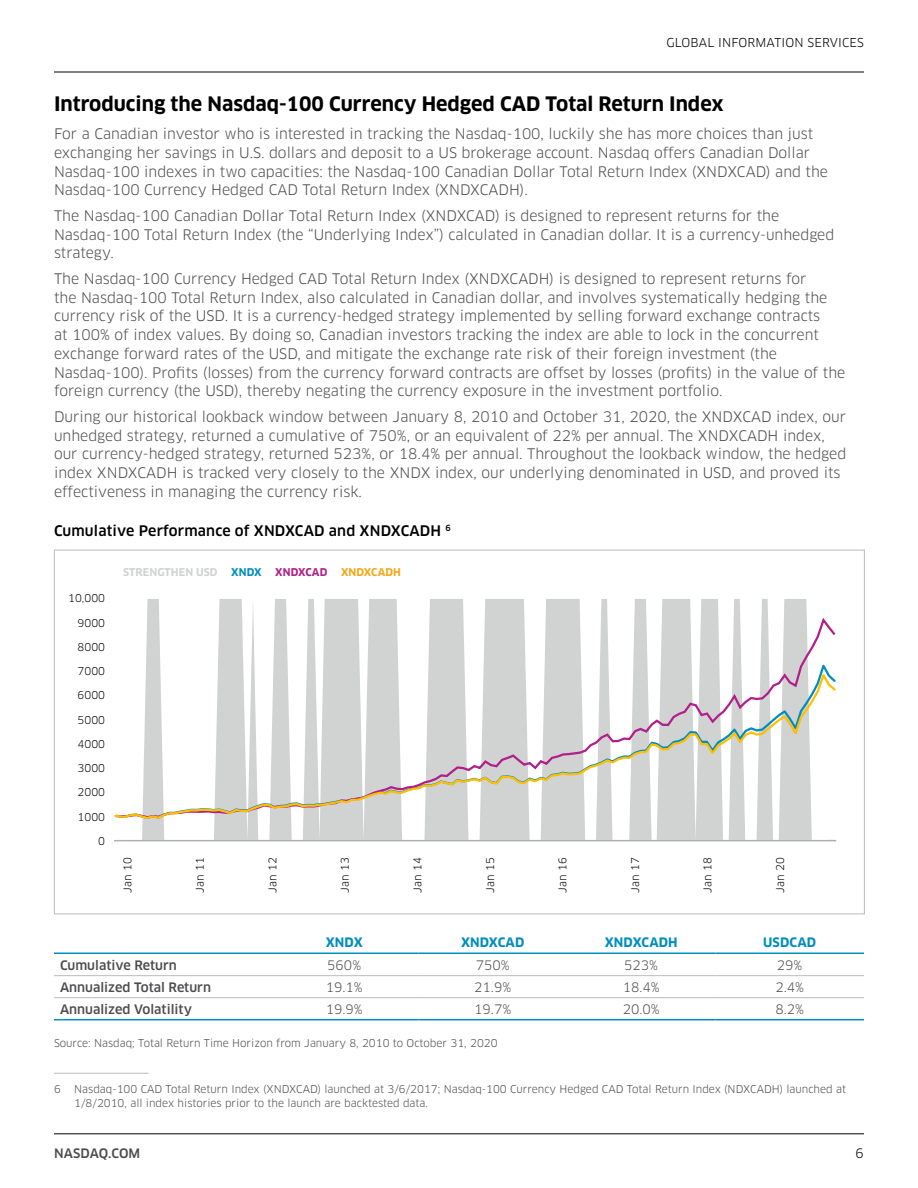
<style>
.page{position:relative;width:918px;height:1188px;background:#fff}
.page>*{position:absolute;margin:0;border:0;box-sizing:border-box;transform-origin:0 0}
.t1{font:700 19.5px "Clan Pro";color:#000}
.t2{font:14.25px/18.8px "Clan Pro";color:#4d4d4f}
.t3{font:500 14.25px "Clan Pro";letter-spacing:.01em;color:#000}
.t4{font:500 12.75px "Clan Pro";color:#4d4d4f}
.t5{font:12.75px "Clan Pro";color:#4d4d4f}
.t6{font:700 12.75px "Clan Pro";letter-spacing:.01em;color:#008ebe}
.t7{font:12.75px "Clan Pro";color:#000}
.t8{font:12px "Clan Pro";letter-spacing:.01em;color:#000}
.t9{font:10.5px/13.5px "Clan Pro";color:#4d4d4f}
.t10{font:10.5px "Clan Pro";color:#000}
.t11{font:700 10.5px "Clan Pro";letter-spacing:.01em;color:#d1d2d2}
.t12{font:700 10.5px "Clan Pro";letter-spacing:.01em;color:#f7a71b}
.t13{font:700 10.5px "Clan Pro";letter-spacing:.01em;color:#b11f8b}
.t14{font:700 10.5px "Clan Pro";color:#008ebe}
</style>
<div class="page">
<hr style="left:54px;top:1134px;width:810px;height:1px;background:#000">
<hr style="left:54px;top:72px;width:810px;height:1px;background:#000">
<hr style="left:54px;top:953px;width:216px;height:1px;background:#008ebe">
<hr style="left:270px;top:953px;width:148px;height:1px;background:#008ebe">
<hr style="left:418px;top:953px;width:149px;height:1px;background:#008ebe">
<hr style="left:567px;top:953px;width:149px;height:1px;background:#008ebe">
<hr style="left:716px;top:953px;width:148px;height:1px;background:#008ebe">
<hr style="left:54px;top:975px;width:216px;height:1px;background:#bdbbbb">
<hr style="left:270px;top:975px;width:148px;height:1px;background:#bdbbbb">
<hr style="left:418px;top:975px;width:149px;height:1px;background:#bdbbbb">
<hr style="left:567px;top:975px;width:149px;height:1px;background:#bdbbbb">
<hr style="left:716px;top:975px;width:148px;height:1px;background:#bdbbbb">
<hr style="left:54px;top:997px;width:216px;height:1px;background:#bdbbbb">
<hr style="left:270px;top:997px;width:148px;height:1px;background:#bdbbbb">
<hr style="left:418px;top:997px;width:149px;height:1px;background:#bdbbbb">
<hr style="left:567px;top:997px;width:149px;height:1px;background:#bdbbbb">
<hr style="left:716px;top:997px;width:148px;height:1px;background:#bdbbbb">
<hr style="left:54px;top:1019px;width:216px;height:1px;background:#008ebe">
<hr style="left:270px;top:1019px;width:148px;height:1px;background:#008ebe">
<hr style="left:418px;top:1019px;width:149px;height:1px;background:#008ebe">
<hr style="left:567px;top:1019px;width:149px;height:1px;background:#008ebe">
<hr style="left:716px;top:1019px;width:148px;height:1px;background:#008ebe">
<hr style="left:54px;top:1073px;width:94px;height:1px;background:#bdbbbb">
<svg style="left:142px;top:599px;width:692px;height:241px;fill:#d1d2d2"></svg>
<svg style="left:142px;top:615px;width:694px;height:55px"></svg>
<svg style="left:114px;top:670px;width:722px;height:151px"></svg>
<hr style="left:114px;top:840px;width:722px;height:1px;background:#aeb1b1">
<p class="t8" style="left:666px;top:35px;width:199px">GLOBAL INFORMATION SERVICES</p>
<h1 class="t1" style="left:54px;top:93px;width:671px">Introducing the Nasdaq-100 Currency Hedged CAD Total Return Index</h1>
<p class="t2" style="left:54px;top:125px;width:776px">For a Canadian investor who is interested in tracking the Nasdaq-100, luckily she has more choices than just exchanging her savings in U.S. dollars and deposit to a US brokerage account. Nasdaq offers Canadian Dollar Nasdaq-100 indexes in two capacities: the Nasdaq-100 Canadian Dollar Total Return Index (XNDXCAD) and the Nasdaq-100 Currency Hedged CAD Total Return Index (XNDXCADH).</p>
<p class="t2" style="left:54px;top:206px;width:782px">The Nasdaq-100 Canadian Dollar Total Return Index (XNDXCAD) is designed to represent returns for the<br>Nasdaq-100 Total Return Index (the “Underlying Index”) calculated in Canadian dollar. It is a currency-unhedged strategy.</p>
<p class="t2" style="left:54px;top:269px;width:793px">The Nasdaq-100 Currency Hedged CAD Total Return Index (XNDXCADH) is designed to represent returns for<br>the Nasdaq-100 Total Return Index, also calculated in Canadian dollar, and involves systematically hedging the currency risk of the USD. It is a currency-hedged strategy implemented by selling forward exchange contracts<br>at 100% of index values. By doing so, Canadian investors tracking the index are able to lock in the concurrent exchange forward rates of the USD, and mitigate the exchange rate risk of their foreign investment (the Nasdaq-100). Profits (losses) from the currency forward contracts are offset by losses (profits) in the value of the foreign currency (the USD), thereby negating the currency exposure in the investment portfolio.</p>
<p class="t2" style="left:54px;top:407px;width:794px">During our historical lookback window between January 8, 2010 and October 31, 2020, the XNDXCAD index, our unhedged strategy, returned a cumulative of 750%, or an equivalent of 22% per annual. The XNDXCADH index, our currency-hedged strategy, returned 523%, or 18.4% per annual. Throughout the lookback window, the hedged index XNDXCADH is tracked very closely to the XNDX index, our underlying denominated in USD, and proved its effectiveness in managing the currency risk.</p>
<p class="t3" style="left:54px;top:522px;width:398px">Cumulative Performance of XNDXCAD and XNDXCADH <sup>6</sup></p>
<p class="t10" style="left:68px;top:592px;width:38px">10,000</p>
<p class="t10" style="left:78px;top:616px;width:29px">9000</p>
<p class="t10" style="left:78px;top:641px;width:29px">8000</p>
<p class="t10" style="left:78px;top:665px;width:29px">7000</p>
<p class="t10" style="left:78px;top:689px;width:29px">6000</p>
<p class="t10" style="left:78px;top:713px;width:29px">5000</p>
<p class="t10" style="left:78px;top:738px;width:29px">4000</p>
<p class="t10" style="left:78px;top:762px;width:29px">3000</p>
<p class="t10" style="left:78px;top:786px;width:29px">2000</p>
<p class="t10" style="left:78px;top:810px;width:29px">1000</p>
<p class="t10" style="left:98px;top:835px;width:8px">0</p>
<p class="t11" style="left:123px;top:566px;width:96px">STRENGTHEN USD</p>
<p class="t14" style="left:231px;top:566px;width:32px">XNDX</p>
<p class="t13" style="left:275px;top:566px;width:54px">XNDXCAD</p>
<p class="t12" style="left:341px;top:566px;width:62px">XNDXCADH</p>
<p class="t10" style="left:121px;top:893px;width:37px;rotate:-90deg">Jan 10</p>
<p class="t10" style="left:194px;top:893px;width:37px;rotate:-90deg">Jan 11</p>
<p class="t10" style="left:266px;top:893px;width:37px;rotate:-90deg">Jan 12</p>
<p class="t10" style="left:339px;top:893px;width:37px;rotate:-90deg">Jan 13</p>
<p class="t10" style="left:411px;top:893px;width:37px;rotate:-90deg">Jan 14</p>
<p class="t10" style="left:484px;top:893px;width:37px;rotate:-90deg">Jan 15</p>
<p class="t10" style="left:556px;top:893px;width:37px;rotate:-90deg">Jan 16</p>
<p class="t10" style="left:629px;top:893px;width:37px;rotate:-90deg">Jan 17</p>
<p class="t10" style="left:701px;top:893px;width:37px;rotate:-90deg">Jan 18</p>
<p class="t10" style="left:774px;top:893px;width:37px;rotate:-90deg">Jan 20</p>
<p class="t6" style="left:326px;top:935px;width:39px">XNDX</p>
<p class="t6" style="left:461px;top:935px;width:65px">XNDXCAD</p>
<p class="t6" style="left:605px;top:935px;width:74px">XNDXCADH</p>
<p class="t6" style="left:763px;top:935px;width:54px">USDCAD</p>
<p class="t4" style="left:60px;top:958px;width:118px">Cumulative Return</p>
<p class="t5" style="left:327px;top:957px;width:35px">560%</p>
<p class="t5" style="left:476px;top:957px;width:35px">750%</p>
<p class="t5" style="left:624px;top:957px;width:35px">523%</p>
<p class="t5" style="left:777px;top:957px;width:27px">29%</p>
<p class="t4" style="left:60px;top:980px;width:152px">Annualized Total Return</p>
<p class="t5" style="left:326px;top:979px;width:38px">19.1%</p>
<p class="t5" style="left:474px;top:979px;width:38px">21.9%</p>
<p class="t5" style="left:623px;top:979px;width:38px">18.4%</p>
<p class="t5" style="left:775px;top:979px;width:30px">2.4%</p>
<p class="t4" style="left:60px;top:1002px;width:133px">Annualized Volatility</p>
<p class="t5" style="left:326px;top:1001px;width:38px">19.9%</p>
<p class="t5" style="left:474px;top:1001px;width:38px">19.7%</p>
<p class="t5" style="left:623px;top:1001px;width:38px">20.0%</p>
<p class="t5" style="left:775px;top:1001px;width:30px">8.2%</p>
<p class="t9" style="left:54px;top:1037px;width:445px">Source: Nasdaq; Total Return Time Horizon from January 8, 2010 to October 31, 2020</p>
<p class="t9" style="left:54px;top:1083px;width:8px">6</p>
<p class="t9" style="left:74px;top:1083px;width:773px">Nasdaq-100 CAD Total Return Index (XNDXCAD) launched at 3/6/2017; Nasdaq-100 Currency Hedged CAD Total Return Index (NDXCADH) launched at<br>1/8/2010, all index histories prior to the launch are backtested data.</p>
<p class="t4" style="left:54px;top:1146px;width:88px">NASDAQ.COM</p>
<p class="t7" style="left:856px;top:1146px;width:10px">6</p>
</div>
